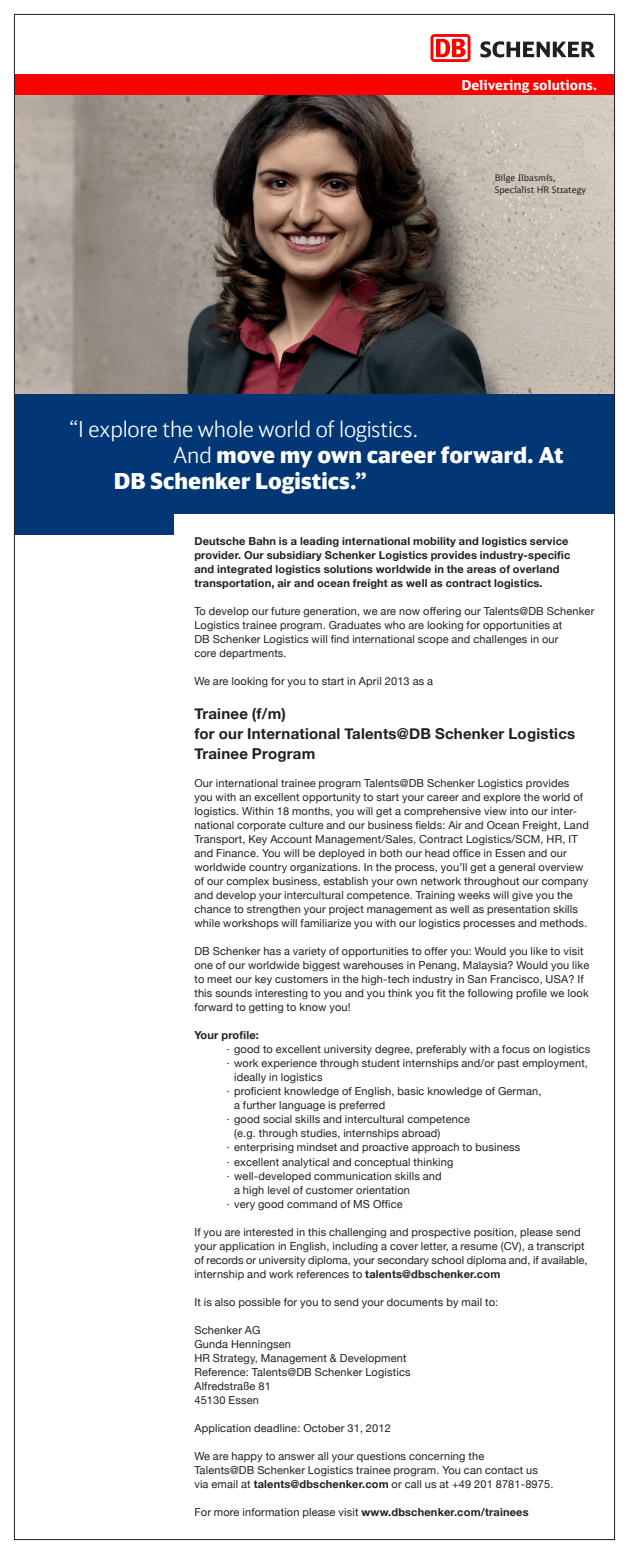
<style>
.page{position:relative;width:629px;height:1554px;background:#fff}
.page>*{position:absolute;margin:0;border:0;box-sizing:border-box;transform-origin:0 0}
.t1{font:900 22px "DB Head";letter-spacing:.005em;color:#fff}
.t2{font:300 22px "DB Head";letter-spacing:-.005em;color:#fff}
.t3{font:700 15px/20px "Helvetica Neue";letter-spacing:.015em;color:#231f20}
.t4{font:700 13.5px "DB Sans";color:#fff}
.t5{font:11px/14px "Helvetica Neue";letter-spacing:.015em;color:#231f20}
.t6{font:700 11px/14px "Helvetica Neue";letter-spacing:.015em;color:#231f20}
.t7{font:9px/12px "DB Sans";color:#231f20}
.s1{font-weight:300}
.s2{font-weight:700}
</style>
<div class="page">
<img style="left:16px;top:94px;width:596px;height:300px">
<div style="left:14px;top:394px;width:600px;height:140px;background:#003774"></div>
<div style="left:14px;top:74px;width:600px;height:20px;background:#f00"></div>
<div style="left:174px;top:514px;width:440px;height:20px;background:#fff"></div>
<svg style="left:430px;top:34px;width:40px;height:28px"></svg>
<svg style="left:433px;top:37px;width:34px;height:22px"></svg>
<svg style="left:436px;top:39px;width:29px;height:18px"></svg>
<svg style="left:480px;top:41px;width:115px;height:16px"></svg>
<p class="t4" style="left:461px;top:76px;width:137px">Delivering solutions.</p>
<p class="t7" style="left:494px;top:172px;width:93px">Bilge Ilbasmis,<br>Specialist HR Strategy</p>
<h1 class="t2" style="left:70px;top:415px;width:350px">“I explore the whole world of logistics.</h1>
<h1 class="t1" style="left:173px;top:440px;width:391px"><span class="s1">And</span> move my own career forward. At</h1>
<h1 class="t1" style="left:114px;top:466px;width:254px">DB Schenker Logistics.”</h1>
<p class="t6" style="left:194px;top:534px;width:377px">Deutsche Bahn is a leading international mobility and logistics service provider. Our subsidiary Schenker Logistics provides industry-specific and integrated logistics solutions worldwide in the areas of overland transportation, air and ocean freight as well as contract logistics.</p>
<p class="t5" style="left:194px;top:604px;width:401px">To develop our future generation, we are now offering our Talents@DB Schenker Logistics trainee program. Graduates who are looking for opportunities at<br>DB Schenker Logistics will find international scope and challenges in our<br>core departments.</p>
<p class="t5" style="left:194px;top:674px;width:240px">We are looking for you to start in April 2013 as a</p>
<h2 class="t3" style="left:194px;top:703px;width:382px">Trainee (f/m)<br>for our International Talents@DB Schenker Logistics<br>Trainee Program</h2>
<p class="t5" style="left:194px;top:776px;width:396px">Our international trainee program Talents@DB Schenker Logistics provides you with an excellent opportunity to start your career and explore the world of logistics. Within 18 months, you will get a comprehensive view into our inter&shy;national corporate culture and our business fields: Air and Ocean Freight, Land Transport, Key Account Management/Sales, Contract Logistics/SCM, HR, IT and Finance. You will be deployed in both our head office in Essen and our worldwide country organizations. In the process, you’ll get a general overview of our complex business, establish your own network throughout our company and develop your intercultural competence. Training weeks will give you the chance to strengthen your project management as well as presentation skills while workshops will familiarize you with our logistics processes and methods.</p>
<p class="t5" style="left:194px;top:944px;width:396px">DB Schenker has a variety of opportunities to offer you: Would you like to visit one of our worldwide biggest warehouses in Penang, Malaysia? Would you like to meet our key customers in the high-tech industry in San Francisco, USA? If this sounds interesting to you and you think you fit the following profile we look forward to getting to know you!</p>
<p class="t6" style="left:194px;top:1028px;width:66px">Your profile:</p>
<p class="t5" style="left:226px;top:1042px;width:365px">· good to excellent university degree, preferably with a focus on logistics</p>
<p class="t5" style="left:226px;top:1056px;width:363px">· work experience through student internships and/or past employment,</p>
<p class="t5" style="left:234px;top:1070px;width:90px">ideally in logistics</p>
<p class="t5" style="left:226px;top:1084px;width:316px">· proficient knowledge of English, basic knowledge of German,</p>
<p class="t5" style="left:234px;top:1098px;width:153px">a further language is preferred</p>
<p class="t5" style="left:226px;top:1112px;width:245px">· good social skills and intercultural competence</p>
<p class="t5" style="left:234px;top:1126px;width:208px">(e.g. through studies, internships abroad)</p>
<p class="t5" style="left:226px;top:1140px;width:295px">· enterprising mindset and proactive approach to business</p>
<p class="t5" style="left:226px;top:1154px;width:228px">· excellent analytical and conceptual thinking</p>
<p class="t5" style="left:226px;top:1168px;width:217px">· well-developed communication skills and</p>
<p class="t5" style="left:234px;top:1182px;width:177px">a high level of customer orientation</p>
<p class="t5" style="left:226px;top:1196px;width:178px">· very good command of MS Office</p>
<p class="t5" style="left:194px;top:1224px;width:394px">If you are interested in this challenging and prospective position, please send your application in English, including a cover letter, a resume (CV), a transcript of records or university diploma, your secondary school diploma and, if available, internship and work references to <span class="s2">talents@dbschenker.com</span></p>
<p class="t5" style="left:194px;top:1294px;width:305px">It is also possible for you to send your documents by mail to:</p>
<p class="t5" style="left:194px;top:1322px;width:218px">Schenker AG<br>Gunda Henningsen<br>HR Strategy, Management &amp; Development<br>Reference: Talents@DB Schenker Logistics<br>Alfredstraße 81<br>45130 Essen</p>
<p class="t5" style="left:194px;top:1420px;width:198px">Application deadline: October 31, 2012</p>
<p class="t5" style="left:194px;top:1448px;width:360px">We are happy to answer all your questions concerning the<br>Talents@DB Schenker Logistics trainee program. You can contact us via email at <span class="s2">talents@dbschenker.com</span> or call us at +49 201 8781-8975.</p>
<p class="t5" style="left:194px;top:1504px;width:335px">For more information please visit <span class="s2">www.dbschenker.com/trainees</span></p>
</div>
